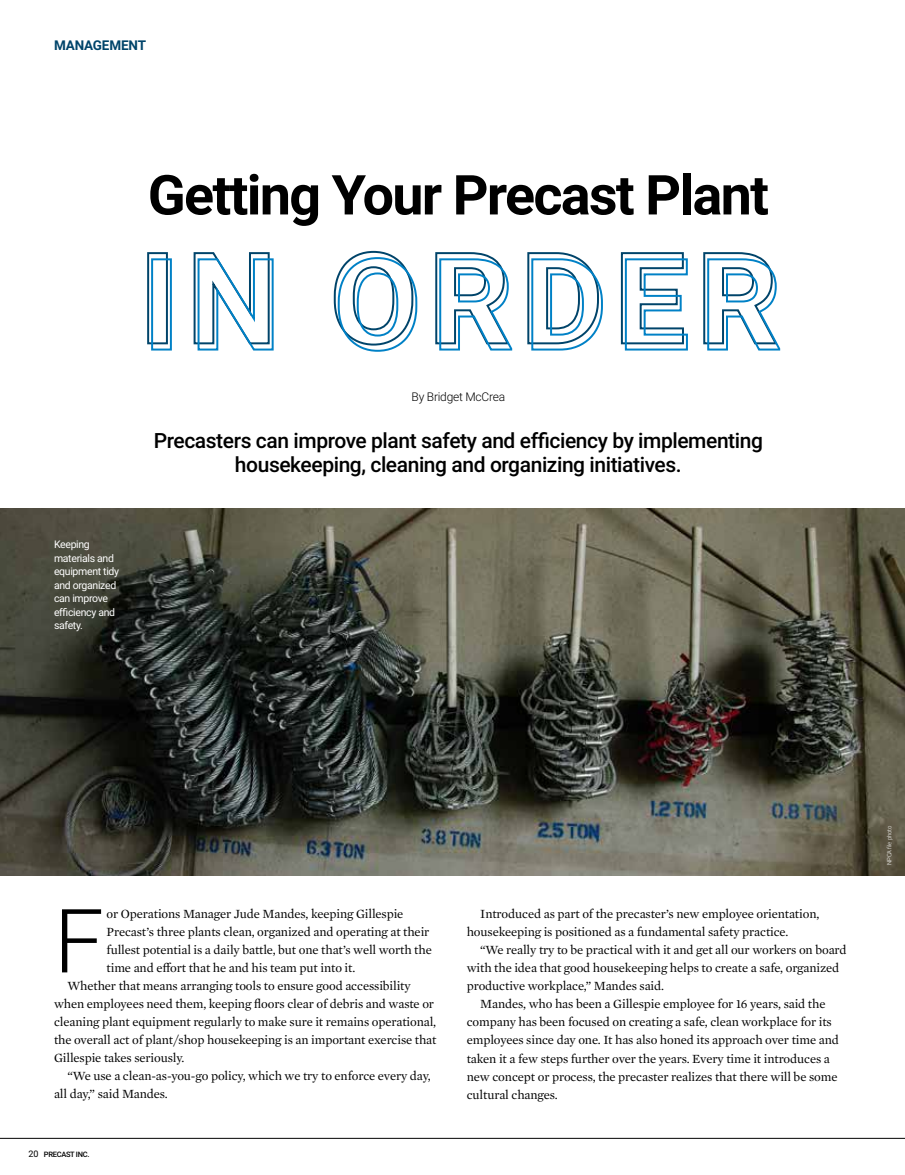
<style>
.page{position:relative;width:905px;height:1175px;background:#fff}
.page>*{position:absolute;margin:0;border:0;box-sizing:border-box;transform-origin:0 0}
.t1{font:300 88.65px "Roboto";color:#000}
.t2{font:700 55.05px "Roboto";letter-spacing:-.03em;color:#000}
.t3{font:500 21px/24px "Roboto";letter-spacing:-.02em;color:#000;text-align:center}
.t4{font:700 13.5px "Roboto";letter-spacing:-.01em;color:#00446a}
.t5{font:12.75px/18px "Mercury Text G1";letter-spacing:-.01em;color:#000}
.t6{font:300 12px "Roboto";letter-spacing:-.02em;color:#000}
.t7{font:10.5px/13.5px "Roboto";letter-spacing:-.03em;color:#fff}
.t8{font:500 7.5px "Roboto";letter-spacing:-.04em;color:#000}
.t9{font:300 6px "Roboto";letter-spacing:-.03em;color:#fff}
.s1{font-weight:400;font-size:9px}
</style>
<div class="page">
<div style="left:147px;top:252px;width:21px;height:92px;border:2px solid #00446a"></div>
<div style="left:151px;top:258px;width:21px;height:92px;border:2px solid #0081c6"></div>
<svg style="left:193px;top:252px;width:81px;height:99px"></svg>
<svg style="left:333px;top:250px;width:85px;height:102px"></svg>
<svg style="left:435px;top:252px;width:78px;height:99px"></svg>
<svg style="left:527px;top:252px;width:76px;height:99px"></svg>
<svg style="left:620px;top:252px;width:68px;height:99px"></svg>
<svg style="left:703px;top:252px;width:78px;height:99px"></svg>
<img style="left:0;top:508px;width:904px;height:367px">
<hr style="left:0;top:1138px;width:904px;height:1px;background:#000">
<p class="t4" style="left:54px;top:36px;width:94px">MANAGEMENT</p>
<h2 class="t2" style="left:148px;top:156px;width:622px">Getting Your Precast Plant</h2>
<p class="t6" style="left:411px;top:388px;width:95px">By Bridget McCrea</p>
<p class="t7" style="left:54px;top:537px;width:67px">Keeping materials and equipment tidy and organized can improve efficiency and safety.</p>
<h3 class="t3" style="left:154px;top:427px;width:610px">Precasters can improve plant safety and efficiency by implementing housekeeping, cleaning and organizing initiatives.</h3>
<h1 class="t1" style="left:54px;top:878px;width:51px">F</h1>
<p class="t5" style="left:107px;top:904px;width:298px">or Operations Manager Jude Mandes, keeping Gillespie</p>
<p class="t5" style="left:107px;top:922px;width:324px">Precast’s three plants clean, organized and operating at their</p>
<p class="t5" style="left:107px;top:940px;width:327px">fullest potential is a daily battle, but one that’s well worth the</p>
<p class="t5" style="left:107px;top:958px;width:250px">time and effort that he and his team put into it.</p>
<p class="t5" style="left:68px;top:976px;width:345px">Whether that means arranging tools to ensure good accessibility</p>
<p class="t5" style="left:54px;top:994px;width:381px">when employees need them, keeping floors clear of debris and waste or</p>
<p class="t5" style="left:54px;top:1012px;width:383px">cleaning plant equipment regularly to make sure it remains operational,</p>
<p class="t5" style="left:54px;top:1030px;width:384px">the overall act of plant/shop housekeeping is an important exercise that</p>
<p class="t5" style="left:54px;top:1048px;width:132px">Gillespie takes seriously.</p>
<p class="t5" style="left:68px;top:1066px;width:365px">“We use a clean-as-you-go policy, which we try to enforce every day,</p>
<p class="t5" style="left:54px;top:1084px;width:115px">all day,” said Mandes.</p>
<p class="t8" style="left:29px;top:1149px;width:62px"><span class="s1">20</span> PRECAST INC.</p>
<p class="t5" style="left:466px;top:904px;width:354px;text-indent:14px">Introduced as part of the precaster’s new employee orientation, housekeeping is positioned as a fundamental safety practice.</p>
<p class="t5" style="left:480px;top:940px;width:368px">“We really try to be practical with it and get all our workers on board</p>
<p class="t5" style="left:466px;top:958px;width:374px">with the idea that good housekeeping helps to create a safe, organized</p>
<p class="t5" style="left:466px;top:976px;width:199px">productive workplace,” Mandes said.</p>
<p class="t5" style="left:480px;top:994px;width:347px">Mandes, who has been a Gillespie employee for 16 years, said the</p>
<p class="t5" style="left:466px;top:1012px;width:366px">company has been focused on creating a safe, clean workplace for its</p>
<p class="t5" style="left:466px;top:1030px;width:373px">employees since day one. It has also honed its approach over time and</p>
<p class="t5" style="left:466px;top:1048px;width:365px">taken it a few steps further over the years. Every time it introduces a</p>
<p class="t5" style="left:466px;top:1066px;width:372px">new concept or process, the precaster realizes that there will be some</p>
<p class="t5" style="left:466px;top:1084px;width:93px">cultural changes.</p>
<p class="t9" style="left:885px;top:865px;width:41px;rotate:-90deg">NPCA file photo</p>
</div>
